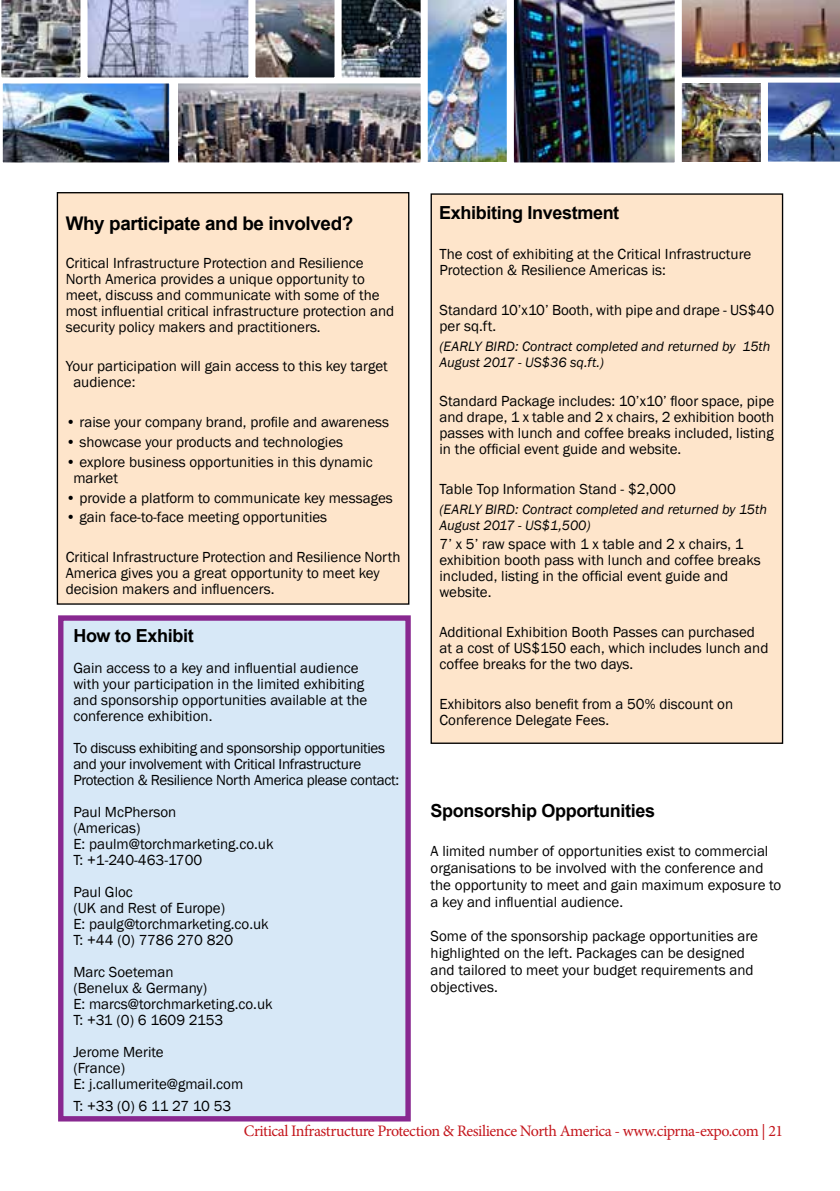
<style>
.page{position:relative;width:840px;height:1191px;background:#fff}
.page>*{position:absolute;margin:0;border:0;box-sizing:border-box;transform-origin:0 0}
.t1{font:700 18.8px "Arial";letter-spacing:-.02em;color:#000}
.t2{font:700 18px "Arial";letter-spacing:-.02em;color:#000}
.t3{font:16px "Minion Pro";letter-spacing:-.03em;color:#c4161c}
.t4{font:15px/16px "Franklin Gothic";color:#000}
.t5{font:15px/16px "Franklin Gothic";letter-spacing:-.02em;color:#000}
.t6{font:italic 14px/16px "Franklin Gothic";color:#000}
</style>
<div class="page">
<div style="left:58px;top:615px;width:352px;height:506px;background:#d7e8f7;border:5px solid #882890"></div>
<div style="left:431px;top:194px;width:351px;height:549px;background:#fee5cb"></div>
<div style="left:57px;top:193px;width:351px;height:411px;background:#fee5cb"></div>
<div style="left:57px;top:192px;width:352px;height:412px;border:1px solid #000"></div>
<img style="left:1px;top:0;width:838px;height:163px">
<p class="t1" style="left:66px;top:210px;width:289px">Why participate and be involved?</p>
<p class="t4" style="left:66px;top:255px;width:330px">Critical Infrastructure Protection and Resilience North America provides a unique opportunity to meet, discuss and communicate with some of the most influential critical infrastructure protection and security policy makers and practitioners.</p>
<p class="t4" style="left:73px;top:359px;width:316px;text-indent:-8px">Your participation will gain access to this key target audience:</p>
<p class="t4" style="left:66px;top:414px;width:325px">• raise your company brand, profile and awareness</p>
<p class="t4" style="left:66px;top:434px;width:279px">• showcase your products and technologies</p>
<p class="t4" style="left:73px;top:454px;width:301px;text-indent:-8px">• explore business opportunities in this dynamic market</p>
<p class="t4" style="left:66px;top:490px;width:328px">• provide a platform to communicate key messages</p>
<p class="t4" style="left:66px;top:510px;width:263px">• gain face-to-face meeting opportunities</p>
<p class="t4" style="left:66px;top:549px;width:336px">Critical Infrastructure Protection and Resilience North<br>America gives you a great opportunity to meet key decision makers and influencers.</p>
<p class="t2" style="left:73px;top:623px;width:122px">How to Exhibit</p>
<p class="t4" style="left:73px;top:660px;width:295px">Gain access to a key and influential audience with your participation in the limited exhibiting and sponsorship opportunities available at the conference exhibition.</p>
<p class="t5" style="left:73px;top:740px;width:327px">To discuss exhibiting and sponsorship opportunities and your involvement with Critical Infrastructure<br>Protection &amp; Resilience North America please contact:</p>
<p class="t4" style="left:73px;top:804px;width:202px">Paul McPherson<br>(Americas)<br>E: paulm@torchmarketing.co.uk<br>T: +1-240-463-1700</p>
<p class="t4" style="left:73px;top:884px;width:197px">Paul Gloc<br>(UK and Rest of Europe)<br>E: paulg@torchmarketing.co.uk<br>T: +44 (0) 7786 270 820</p>
<p class="t4" style="left:73px;top:964px;width:201px">Marc Soeteman<br>(Benelux &amp; Germany)<br>E: marcs@torchmarketing.co.uk<br>T: +31 (0) 6 1609 2153</p>
<p class="t4" style="left:73px;top:1044px;width:171px">Jerome Merite<br>(France)<br>E: j.callumerite@gmail.com</p>
<p class="t4" style="left:73px;top:1098px;width:159px">T: +33 (0) 6 11 27 10 53</p>
<p class="t2" style="left:439px;top:200px;width:181px">Exhibiting Investment</p>
<p class="t4" style="left:439px;top:246px;width:313px">The cost of exhibiting at the Critical Infrastructure<br>Protection &amp; Resilience Americas is:</p>
<p class="t4" style="left:439px;top:302px;width:336px">Standard 10’x10’ Booth, with pipe and drape - US$40 per sq.ft.</p>
<p class="t6" style="left:439px;top:338px;width:332px">(EARLY BIRD: Contract completed and returned by 15th<br>August 2017 - US$36 sq.ft.)</p>
<p class="t4" style="left:439px;top:393px;width:336px;text-align:justify">Standard Package includes: 10’x10’ floor space, pipe and drape, 1 x table and 2 x chairs, 2 exhibition booth passes with lunch and coffee breaks included, listing in the official event guide and website.</p>
<p class="t4" style="left:439px;top:481px;width:238px">Table Top Information Stand - $2,000</p>
<p class="t6" style="left:439px;top:501px;width:329px">(EARLY BIRD: Contract completed and returned by 15th<br>August 2017 - US$1,500)</p>
<p class="t4" style="left:439px;top:537px;width:322px">7’ x 5’ raw space with 1 x table and 2 x chairs, 1 exhibition booth pass with lunch and coffee breaks included, listing in the official event guide and website.</p>
<p class="t4" style="left:439px;top:624px;width:330px">Additional Exhibition Booth Passes can purchased at a cost of US$150 each, which includes lunch and coffee breaks for the two days.</p>
<p class="t4" style="left:439px;top:696px;width:295px">Exhibitors also benefit from a 50% discount on<br>Conference Delegate Fees.</p>
<p class="t2" style="left:430px;top:797px;width:226px">Sponsorship Opportunities</p>
<p class="t4" style="left:430px;top:843px;width:352px;line-height:17px">A limited number of opportunities exist to commercial organisations to be involved with the conference and the opportunity to meet and gain maximum exposure to a key and influential audience.</p>
<p class="t4" style="left:430px;top:928px;width:329px;line-height:17px">Some of the sponsorship package opportunities are highlighted on the left. Packages can be designed and tailored to meet your budget requirements and objectives.</p>
<p class="t3" style="left:244px;top:1120px;width:540px">Critical Infrastructure Protection &amp; Resilience North America - www.ciprna-expo.com | 21</p>
</div>
